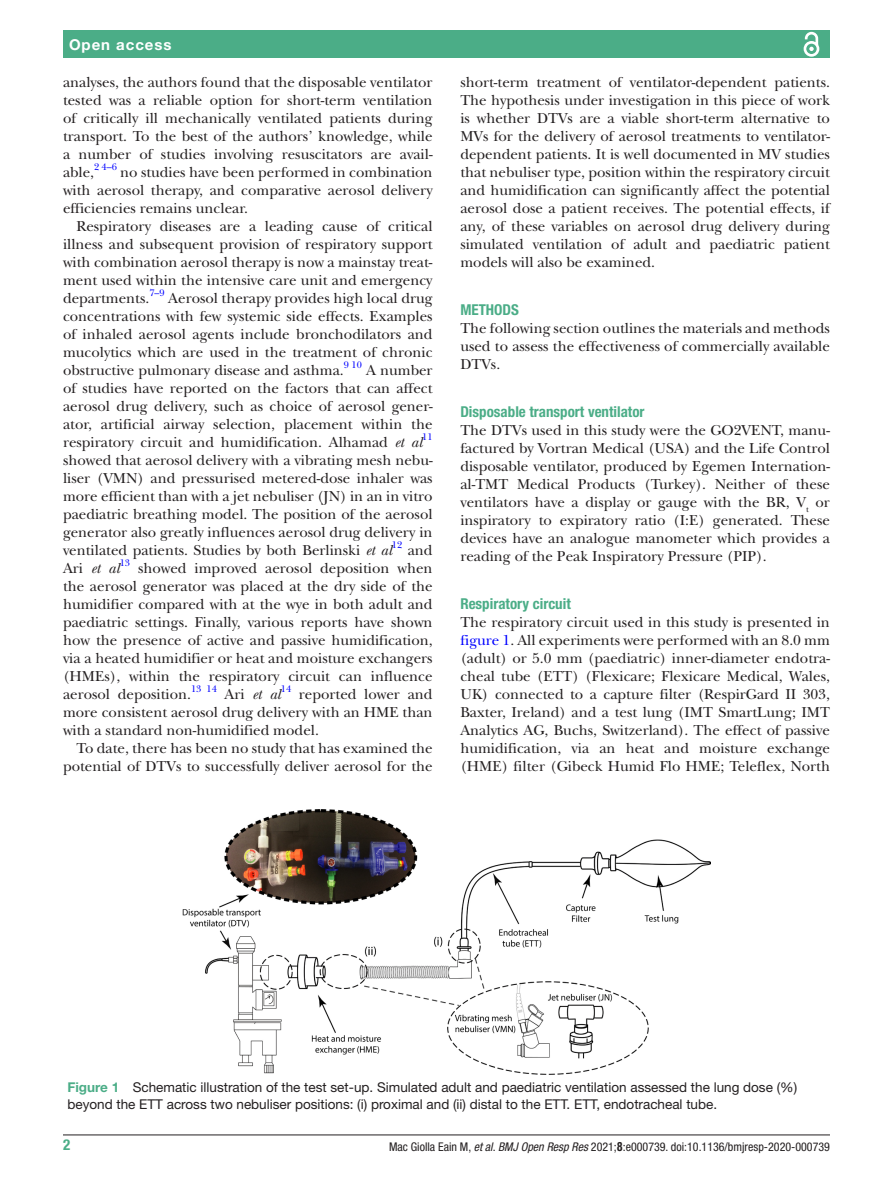
<style>
.page{position:relative;width:893px;height:1191px;background:#fff}
.page>*{position:absolute;margin:0;border:0;box-sizing:border-box;transform-origin:0 0}
.t1{font:15px/18px "New Baskerville";color:#231f20;text-align:justify}
.t2{font:700 condensed 15px "Helvetica Neue LT Std";color:#4bad87}
.t3{font:italic 15px "New Baskerville";color:#231f20}
.t4{font:700 15px "Helvetica Neue LT Std";letter-spacing:.065em;color:#fff}
.t5{font:13.5px/16.2px "Helvetica Neue LT Std";color:#231f20}
.t6{font:condensed 12px "Helvetica Neue LT Std";color:#231f20}
.t7{font:9.9px "New Baskerville";color:#00f}
.s1{font-style:italic}
.s2{font-style:normal}
.s3{color:#00f}
.s4{font-weight:700;color:#4bad87}
.s5{font-family:"Helvetica";font-weight:700}
</style>
<div class="page">
<hr style="left:63px;top:1134px;width:767px;height:1px;background:#231f20">
<div style="left:63px;top:31px;width:767px;height:27px;background:#4bad87"></div>
<svg style="left:803px;top:31px;width:17px;height:26px"></svg>
<img style="left:183px;top:809px;width:527px;height:265px">
<p class="t4" style="left:69px;top:35px;width:104px">Open access</p>
<p class="t1" style="left:63px;top:73px;width:371px">analyses, the authors found that the disposable ventilator tested was a reliable option for short-term ventilation of critically ill mechanically ventilated patients during transport. To the best of the authors’ knowledge, while a number of studies involving resuscitators are avail&shy;able,</p>
<p class="t7" style="left:94px;top:161px;width:24px">2 4–6</p>
<p class="t1" style="left:63px;top:163px;width:371px;text-indent:57px">no studies have been performed in combination with aerosol therapy, and comparative aerosol delivery efficiencies remains unclear.</p>
<p class="t1" style="left:63px;top:217px;width:371px;text-indent:14px">Respiratory diseases are a leading cause of critical illness and subsequent provision of respiratory support with combination aerosol therapy is now a mainstay treat&shy;ment used within the intensive care unit and emergency departments.</p>
<p class="t7" style="left:149px;top:287px;width:17px">7–9</p>
<p class="t1" style="left:63px;top:289px;width:371px;text-indent:105px">Aerosol therapy provides high local drug concentrations with few systemic side effects. Examples of inhaled aerosol agents include bronchodilators and mucolytics which are used in the treatment of chronic obstructive pulmonary disease and asthma.</p>
<p class="t7" style="left:344px;top:359px;width:20px">9 10</p>
<p class="t1" style="left:63px;top:361px;width:371px;text-indent:303px">A number of studies have reported on the factors that can affect aerosol drug delivery, such as choice of aerosol gener&shy;ator, artificial airway selection, placement within the respiratory circuit and humidification. Alhamad <span class="s1">et al</span><sup>11 </sup>showed that aerosol delivery with a vibrating mesh nebu&shy;liser (VMN) and pressurised metered-dose inhaler was more efficient than with a jet nebuliser (JN) in an in vitro paediatric breathing model. The position of the aerosol generator also greatly influences aerosol drug delivery in ventilated patients. Studies by both Berlinski <span class="s1">et al</span></p>
<p class="t7" style="left:392px;top:539px;width:12px">12</p>
<p class="t1" style="left:408px;top:541px;width:26px">and</p>
<p class="t3" style="left:63px;top:559px;width:58px"><span class="s2">Ari</span> et al</p>
<p class="t7" style="left:120px;top:557px;width:12px">13</p>
<p class="t1" style="left:63px;top:559px;width:371px;text-indent:75px">showed improved aerosol deposition when the aerosol generator was placed at the dry side of the humidifier compared with at the wye in both adult and paediatric settings. Finally, various reports have shown how the presence of active and passive humidification, via a heated humidifier or heat and moisture exchangers (HMEs), within the respiratory circuit can influence aerosol deposition.</p>
<p class="t7" style="left:191px;top:683px;width:27px">13 14</p>
<p class="t3" style="left:225px;top:685px;width:58px"><span class="s2">Ari</span> et al</p>
<p class="t7" style="left:281px;top:683px;width:12px">14</p>
<p class="t1" style="left:63px;top:685px;width:371px;text-indent:236px">reported lower and more consistent aerosol drug delivery with an HME than with a standard non-humidified model.</p>
<p class="t1" style="left:63px;top:739px;width:371px;text-align:right">To date, there has been no study that has examined the potential of DTVs to successfully deliver aerosol for the</p>
<p class="t1" style="left:460px;top:73px;width:371px">short-term treatment of ventilator-dependent patients.<br>The hypothesis under investigation in this piece of work is whether DTVs are a viable short-term alternative to MVs for the delivery of aerosol treatments to ventilator&shy;dependent patients. It is well documented in MV studies that nebuliser type, position within the respiratory circuit and humidification can significantly affect the potential aerosol dose a patient receives. The potential effects, if any, of these variables on aerosol drug delivery during simulated ventilation of adult and paediatric patient models will also be examined.</p>
<p class="t2" style="left:460px;top:300px;width:60px">METHODS</p>
<p class="t1" style="left:460px;top:319px;width:371px">The following section outlines the materials and methods used to assess the effectiveness of commercially available DTVs.</p>
<p class="t2" style="left:460px;top:402px;width:186px">Disposable transport ventilator</p>
<p class="t1" style="left:460px;top:421px;width:371px">The DTVs used in this study were the GO2VENT, manu&shy;factured by Vortran Medical (USA) and the Life Control disposable ventilator, produced by Egemen Internation&shy;al-TMT Medical Products (Turkey). Neither of these ventilators have a display or gauge with the BR, V<sub>t</sub> or inspiratory to expiratory ratio (I:E) generated. These devices have an analogue manometer which provides a reading of the Peak Inspiratory Pressure (PIP).</p>
<p class="t2" style="left:460px;top:594px;width:112px">Respiratory circuit</p>
<p class="t1" style="left:460px;top:613px;width:371px">The respiratory circuit used in this study is presented in <span class="s3">figure 1</span>. All experiments were performed with an 8.0 mm (adult) or 5.0 mm (paediatric) inner-diameter endotra&shy;cheal tube (ETT) (Flexicare; Flexicare Medical, Wales, UK) connected to a capture filter (RespirGard II 303, Baxter, Ireland) and a test lung (IMT SmartLung; IMT Analytics AG, Buchs, Switzerland). The effect of passive humidification, via an heat and moisture exchange (HME) filter (Gibeck Humid Flo HME; Teleflex, North</p>
<p class="t5" style="left:68px;top:1079px;width:731px"><span class="s4">Figure 1</span> Schematic illustration of the test set-up. Simulated adult and paediatric ventilation assessed the lung dose (%) beyond the ETT across two nebuliser positions: (i) proximal and (ii) distal to the ETT. ETT, endotracheal tube.</p>
<p class="t2" style="left:63px;top:1135px;width:9px">2</p>
<p class="t6" style="left:389px;top:1139px;width:442px">Mac Giolla Eain M, <span class="s1">et al</span>. <span class="s1">BMJ Open Resp Res</span> 2021;<span class="s5">8</span>:e000739. doi:10.1136/bmjresp-2020-000739</p>
</div>
